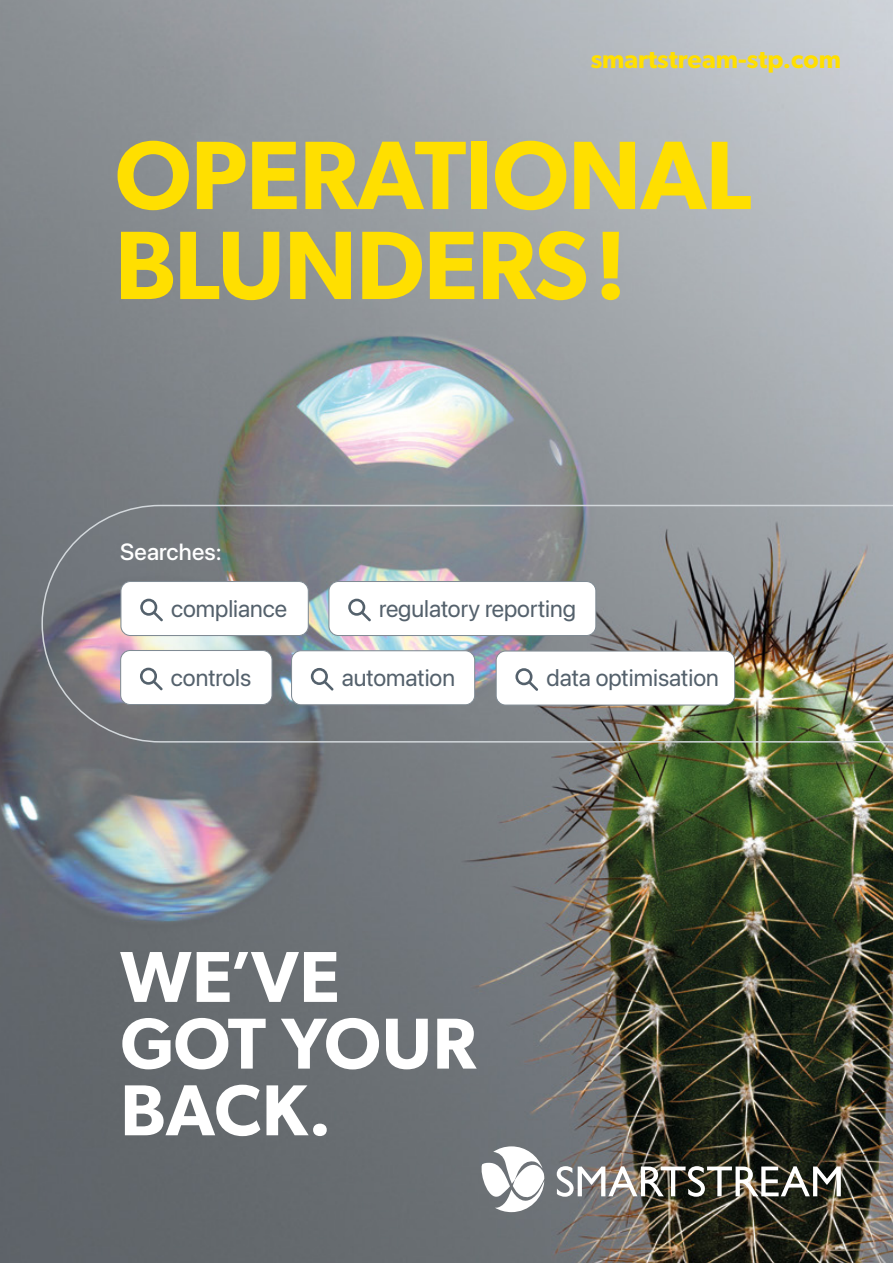
<style>
.page{position:relative;width:893px;height:1263px;background:#fff}
.page>*{position:absolute;margin:0;border:0;box-sizing:border-box;transform-origin:0 0}
.t1{font:600 97.5px/90px "Gibson";letter-spacing:-.01em;color:#ffdf00}
.t2{font:600 72.3px/66.8px "Gibson";letter-spacing:.005em;color:#fff}
.t3{font:600 25.5px "Gibson";color:#ffdf00}
.t4{font:24px "SF Pro Display";color:#54616c}
.t5{font:500 23.25px "SF Pro Display";letter-spacing:.01em;color:#fff}
.s1{font-weight:500}
</style>
<div class="page">
<img style="left:0;top:0;width:893px;height:1263px">
<svg style="left:481px;top:1146px;width:63px;height:66px"></svg>
<img style="left:557px;top:1166px;width:284px;height:31px">
<img style="left:41px;top:505px;width:852px;height:237px">
<div style="left:121px;top:581px;width:187px;height:54px;background:#fff;border-radius:9px"></div>
<div style="left:120px;top:581px;width:189px;height:55px;border:1px solid #808b94;border-radius:9px"></div>
<svg style="left:140px;top:599px;width:23px;height:22px"></svg>
<div style="left:292px;top:651px;width:183px;height:54px;background:#fff;border-radius:9px"></div>
<div style="left:291px;top:650px;width:184px;height:55px;border:1px solid #808b94;border-radius:9px"></div>
<svg style="left:311px;top:668px;width:23px;height:22px"></svg>
<div style="left:329px;top:581px;width:267px;height:54px;background:#fff;border-radius:9px"></div>
<div style="left:328px;top:581px;width:268px;height:55px;border:1px solid #808b94;border-radius:9px"></div>
<svg style="left:348px;top:599px;width:23px;height:22px"></svg>
<div style="left:496px;top:651px;width:239px;height:54px;background:#fff;border-radius:9px"></div>
<div style="left:496px;top:650px;width:239px;height:56px;border:1px solid #808b94;border-radius:9px"></div>
<svg style="left:515px;top:668px;width:23px;height:23px"></svg>
<div style="left:121px;top:650px;width:151px;height:54px;background:#fff;border-radius:9px"></div>
<div style="left:120px;top:650px;width:153px;height:55px;border:1px solid #808b94;border-radius:9px"></div>
<svg style="left:140px;top:668px;width:23px;height:22px"></svg>
<p class="t3" style="left:591px;top:44px;width:252px">smartstream-stp.com</p>
<h1 class="t1" style="left:115px;top:128px;width:638px">OPERATIONAL<br>BLUNDERS !</h1>
<p class="t5" style="left:120px;top:538px;width:103px">Searches:</p>
<p class="t4" style="left:171px;top:595px;width:118px">compliance</p>
<p class="t4" style="left:379px;top:595px;width:198px">regulatory reporting</p>
<p class="t4" style="left:171px;top:664px;width:82px">controls</p>
<p class="t4" style="left:546px;top:664px;width:174px">data optimisation</p>
<p class="t4" style="left:342px;top:664px;width:115px">automation</p>
<h2 class="t2" style="left:120px;top:942px;width:357px">WE<span class="s1">’</span>VE<br>GOT YOUR<br>BACK.</h2>
</div>
